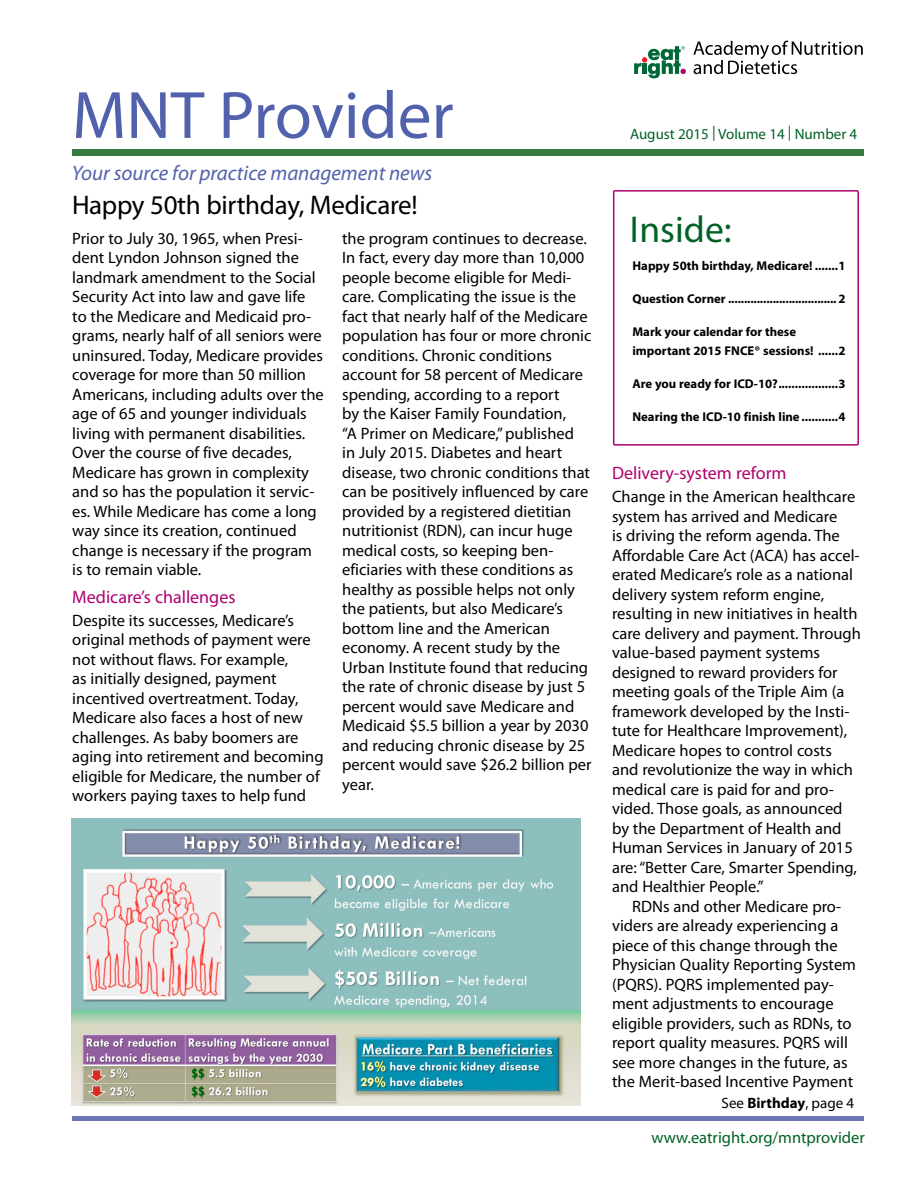
<style>
.page{position:relative;width:918px;height:1188px;background:#fff}
.page>*{position:absolute;margin:0;border:0;box-sizing:border-box;transform-origin:0 0}
.t1{font:67.5px "Myriad Pro";color:#5261ac}
.t2{font:37.5px "Myriad Pro";color:#006225}
.t3{font:27px "Myriad Pro";letter-spacing:-.01em;color:#000}
.t4{font:italic 21px "Myriad Pro";color:#5261ac}
.t5{font:18px "Myriad Pro";color:#ae006e}
.t6{font:16.5px/19.5px "Myriad Pro";color:#000}
.t7{font:16.5px "Myriad Pro";color:#006225}
.t8{font:15px "Myriad Pro";color:#006225}
.t9{font:15px "Myriad Pro";color:#000}
.t10{font:700 12.75px/19.5px "Myriad Pro";color:#000}
.s1{font-weight:700}
</style>
<div class="page">
<div style="left:72px;top:149px;width:792px;height:6px;background:#357941"></div>
<div style="left:72px;top:1116px;width:792px;height:5px;background:#7077b9"></div>
<svg style="left:634px;top:46px;width:52px;height:33px"></svg>
<svg style="left:693px;top:41px;width:170px;height:33px"></svg>
<div style="left:613px;top:190px;width:246px;height:256px;border:2px solid #ae006e"></div>
<img style="left:72px;top:819px;width:509px;height:286px">
<h1 class="t1" style="left:72px;top:74px;width:383px">MNT Provider</h1>
<p class="t4" style="left:72px;top:160px;width:362px">Your source for practice management news</p>
<h3 class="t3" style="left:72px;top:188px;width:347px">Happy 50th birthday, Medicare!</h3>
<p class="t6" style="left:72px;top:228px;width:253px">Prior to July 30, 1965, when Presi&shy;dent Lyndon Johnson signed the landmark amendment to the Social Security Act into law and gave life to the Medicare and Medicaid pro&shy;grams, nearly half of all seniors were uninsured. Today, Medicare provides coverage for more than 50 million Americans, including adults over the age of 65 and younger individuals living with permanent disabilities.<br>Over the course of five decades, Medicare has grown in complexity and so has the population it servic&shy;es. While Medicare has come a long way since its creation, continued change is necessary if the program is to remain viable.</p>
<p class="t5" style="left:72px;top:586px;width:165px">Medicare’s challenges</p>
<p class="t6" style="left:72px;top:610px;width:253px">Despite its successes, Medicare’s original methods of payment were not without flaws. For example,<br>as initially designed, payment incentived overtreatment. Today, Medicare also faces a host of new challenges. As baby boomers are aging into retirement and becoming eligible for Medicare, the number of workers paying taxes to help fund</p>
<p class="t6" style="left:342px;top:228px;width:251px">the program continues to decrease.<br>In fact, every day more than 10,000 people become eligible for Medi&shy;care. Complicating the issue is the fact that nearly half of the Medicare population has four or more chronic conditions. Chronic conditions account for 58 percent of Medicare spending, according to a report<br>by the Kaiser Family Foundation,<br>“A Primer on Medicare,” published<br>in July 2015. Diabetes and heart disease, two chronic conditions that can be positively influenced by care provided by a registered dietitian nutritionist (RDN), can incur huge medical costs, so keeping ben&shy;eficiaries with these conditions as healthy as possible helps not only the patients, but also Medicare’s bottom line and the American economy. A recent study by the Urban Institute found that reducing the rate of chronic disease by just 5 percent would save Medicare and Medicaid $5.5 billion a year by 2030 and reducing chronic disease by 25 percent would save $26.2 billion per year.</p>
<p class="t8" style="left:630px;top:124px;width:229px">August 2015 | Volume 14 | Number 4</p>
<h2 class="t2" style="left:630px;top:206px;width:103px">Inside:</h2>
<p class="t10" style="left:632px;top:255px;width:215px">Happy 50th birthday, Medicare! .......1</p>
<p class="t10" style="left:632px;top:288px;width:215px">Question Corner .................................. 2</p>
<p class="t10" style="left:632px;top:321px;width:215px">Mark your calendar for these important 2015 FNCE® sessions! ......2</p>
<p class="t10" style="left:632px;top:374px;width:215px">Are you ready for ICD-10?..................3</p>
<p class="t10" style="left:632px;top:407px;width:215px">Nearing the ICD-10 finish line ...........4</p>
<p class="t5" style="left:612px;top:462px;width:176px">Delivery-system reform</p>
<p class="t6" style="left:612px;top:487px;width:250px">Change in the American healthcare system has arrived and Medicare<br>is driving the reform agenda. The Affordable Care Act (ACA) has accel&shy;erated Medicare’s role as a national delivery system reform engine, resulting in new initiatives in health care delivery and payment. Through value-based payment systems designed to reward providers for meeting goals of the Triple Aim (a framework developed by the Insti&shy;tute for Healthcare Improvement), Medicare hopes to control costs and revolutionize the way in which medical care is paid for and pro&shy;vided. Those goals, as announced by the Department of Health and Human Services in January of 2015 are: “Better Care, Smarter Spending, and Healthier People.”</p>
<p class="t6" style="left:612px;top:896px;width:245px;text-indent:20px">RDNs and other Medicare pro&shy;viders are already experiencing a piece of this change through the Physician Quality Reporting System (PQRS). PQRS implemented pay&shy;ment adjustments to encourage eligible providers, such as RDNs, to report quality measures. PQRS will see more changes in the future, as the Merit-based Incentive Payment</p>
<p class="t9" style="left:722px;top:1094px;width:134px">See <span class="s1">Birthday</span>, page 4</p>
<p class="t7" style="left:651px;top:1127px;width:215px">www.eatright.org/mntprovider</p>
</div>
